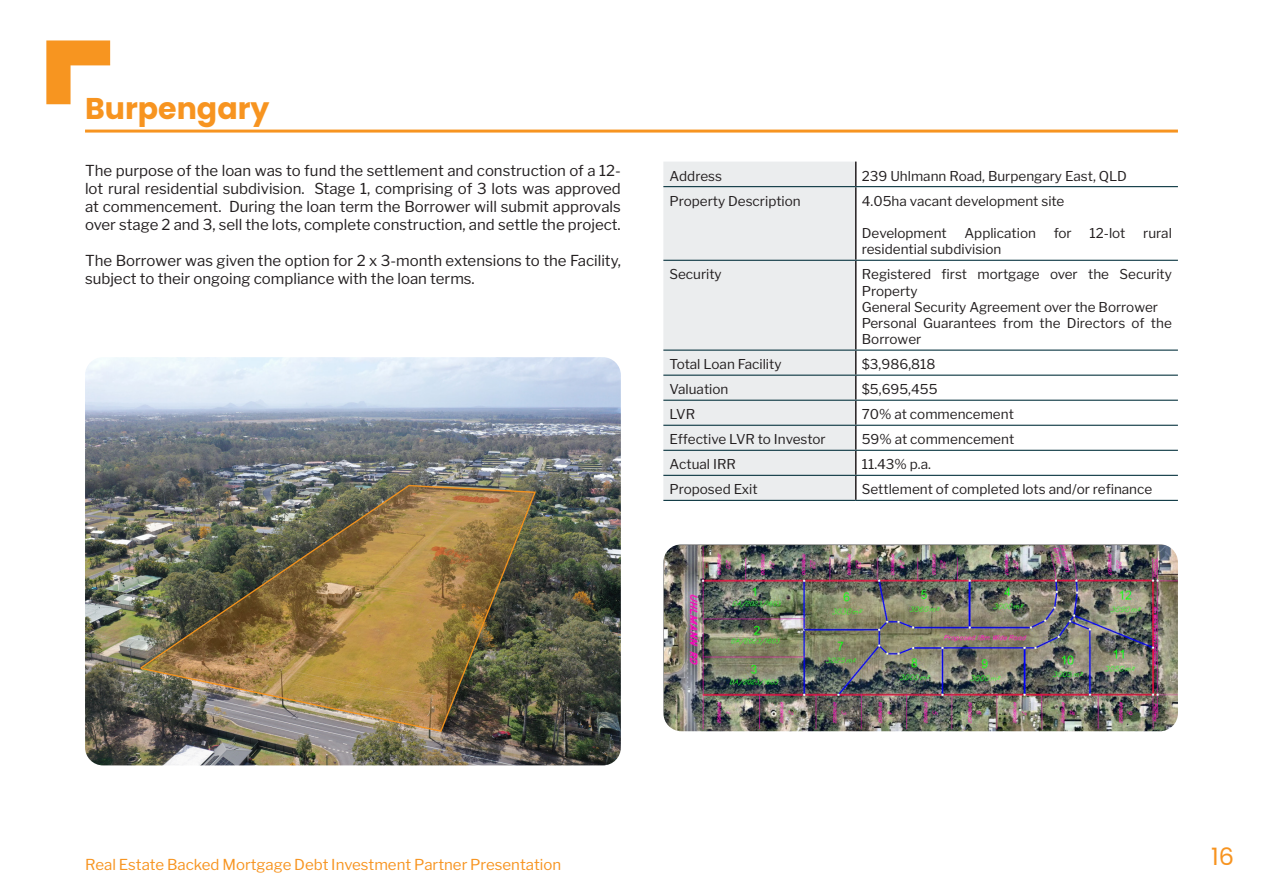
<style>
.page{position:relative;width:1263px;height:893px;background:#fff}
.page>*{position:absolute;margin:0;border:0;box-sizing:border-box;transform-origin:0 0}
.Section_Heading{font:700 30px "Poppins";color:#f79420}
.t1{font:24px "Poppins";color:#f79420}
.Body_Basic{font:15px/18px "Libre Franklin";color:#231f20;text-align:justify}
.t2{font:15px "Libre Franklin";color:#f79420}
.Table_Body{font:13.5px/16.2px "Libre Franklin";color:#231f20}
</style>
<div class="page">
<svg style="left:46px;top:40px;width:64px;height:64px"></svg>
<hr style="left:85px;top:130px;width:1093px;height:3px;background:#f79420">
<div style="left:663px;top:162px;width:192px;height:338px;background:#ebedee"></div>
<svg style="left:855px;top:162px;width:1px;height:24px"></svg>
<hr style="left:855px;top:187px;width:1px;height:73px;background:#231f20">
<hr style="left:855px;top:261px;width:1px;height:89px;background:#231f20">
<svg style="left:855px;top:351px;width:1px;height:149px"></svg>
<hr style="left:663px;top:186px;width:193px;height:1px;background:#0a3641">
<hr style="left:856px;top:186px;width:322px;height:1px;background:#0a3641">
<hr style="left:663px;top:260px;width:193px;height:1px;background:#0a3641">
<hr style="left:856px;top:260px;width:322px;height:1px;background:#0a3641">
<hr style="left:856px;top:350px;width:322px;height:1px;background:#0a3641">
<hr style="left:663px;top:375px;width:193px;height:1px;background:#0a3641">
<hr style="left:856px;top:375px;width:322px;height:1px;background:#0a3641">
<hr style="left:663px;top:400px;width:193px;height:1px;background:#0a3641">
<hr style="left:856px;top:400px;width:322px;height:1px;background:#0a3641">
<hr style="left:663px;top:425px;width:193px;height:1px;background:#0a3641">
<hr style="left:856px;top:425px;width:322px;height:1px;background:#0a3641">
<hr style="left:663px;top:450px;width:193px;height:1px;background:#0a3641">
<hr style="left:856px;top:450px;width:322px;height:1px;background:#0a3641">
<hr style="left:663px;top:475px;width:193px;height:1px;background:#0a3641">
<hr style="left:856px;top:475px;width:322px;height:1px;background:#0a3641">
<hr style="left:663px;top:500px;width:193px;height:1px;background:#0a3641">
<hr style="left:856px;top:500px;width:322px;height:1px;background:#0a3641">
<hr style="left:663px;top:350px;width:193px;height:1px;background:#0a3641">
<img style="left:85px;top:357px;width:536px;height:408px">
<img style="left:663px;top:544px;width:515px;height:187px">
<p class="Section_Heading" style="left:85px;top:91px;width:186px">Burpengary</p>
<p class="Body_Basic" style="left:85px;top:162px;width:537px">The purpose of the loan was to fund the settlement and construction of a 12- lot rural residential subdivision. Stage 1, comprising of 3 lots was approved at commencement. During the loan term the Borrower will submit approvals over stage 2 and 3, sell the lots, complete construction, and settle the project.</p>
<p class="Body_Basic" style="left:85px;top:252px;width:537px">The Borrower was given the option for 2 x 3-month extensions to the Facility, subject to their ongoing compliance with the loan terms.</p>
<p class="Table_Body" style="left:669px;top:168px;width:54px">Address</p>
<p class="Table_Body" style="left:862px;top:168px;width:267px">239 Uhlmann Road, Burpengary East, QLD</p>
<p class="Table_Body" style="left:669px;top:193px;width:133px">Property Description</p>
<p class="Table_Body" style="left:862px;top:193px;width:204px">4.05ha vacant development site</p>
<p class="Table_Body" style="left:862px;top:225px;width:86px">Development</p>
<p class="Table_Body" style="left:964px;top:225px;width:73px">Application</p>
<p class="Table_Body" style="left:1054px;top:225px;width:20px">for</p>
<p class="Table_Body" style="left:1089px;top:225px;width:37px">12-lot</p>
<p class="Table_Body" style="left:1143px;top:225px;width:30px">rural</p>
<p class="Table_Body" style="left:862px;top:241px;width:141px">residential subdivision</p>
<p class="Table_Body" style="left:669px;top:266px;width:54px">Security</p>
<p class="Table_Body" style="left:862px;top:266px;width:312px">Registered first mortgage over the Security<br>Property</p>
<p class="Table_Body" style="left:862px;top:299px;width:298px">General Security Agreement over the Borrower</p>
<p class="Table_Body" style="left:862px;top:315px;width:312px">Personal Guarantees from the Directors of the<br>Borrower</p>
<p class="Table_Body" style="left:669px;top:356px;width:114px">Total Loan Facility</p>
<p class="Table_Body" style="left:862px;top:356px;width:75px">$3,986,818</p>
<p class="Table_Body" style="left:669px;top:381px;width:61px">Valuation</p>
<p class="Table_Body" style="left:862px;top:381px;width:77px">$5,695,455</p>
<p class="Table_Body" style="left:669px;top:406px;width:27px">LVR</p>
<p class="Table_Body" style="left:862px;top:406px;width:154px">70% at commencement</p>
<p class="Table_Body" style="left:669px;top:431px;width:158px">Effective LVR to Investor</p>
<p class="Table_Body" style="left:862px;top:431px;width:154px">59% at commencement</p>
<p class="Table_Body" style="left:669px;top:456px;width:68px">Actual IRR</p>
<p class="Table_Body" style="left:862px;top:456px;width:71px">11.43% p.a.</p>
<p class="Table_Body" style="left:669px;top:481px;width:90px">Proposed Exit</p>
<p class="Table_Body" style="left:862px;top:481px;width:292px">Settlement of completed lots and/or refinance</p>
<p class="t2" style="left:85px;top:855px;width:478px">Real Estate Backed Mortgage Debt Investment Partner Presentation</p>
<h2 class="t1" style="left:1211px;top:842px;width:24px">16</h2>
</div>
